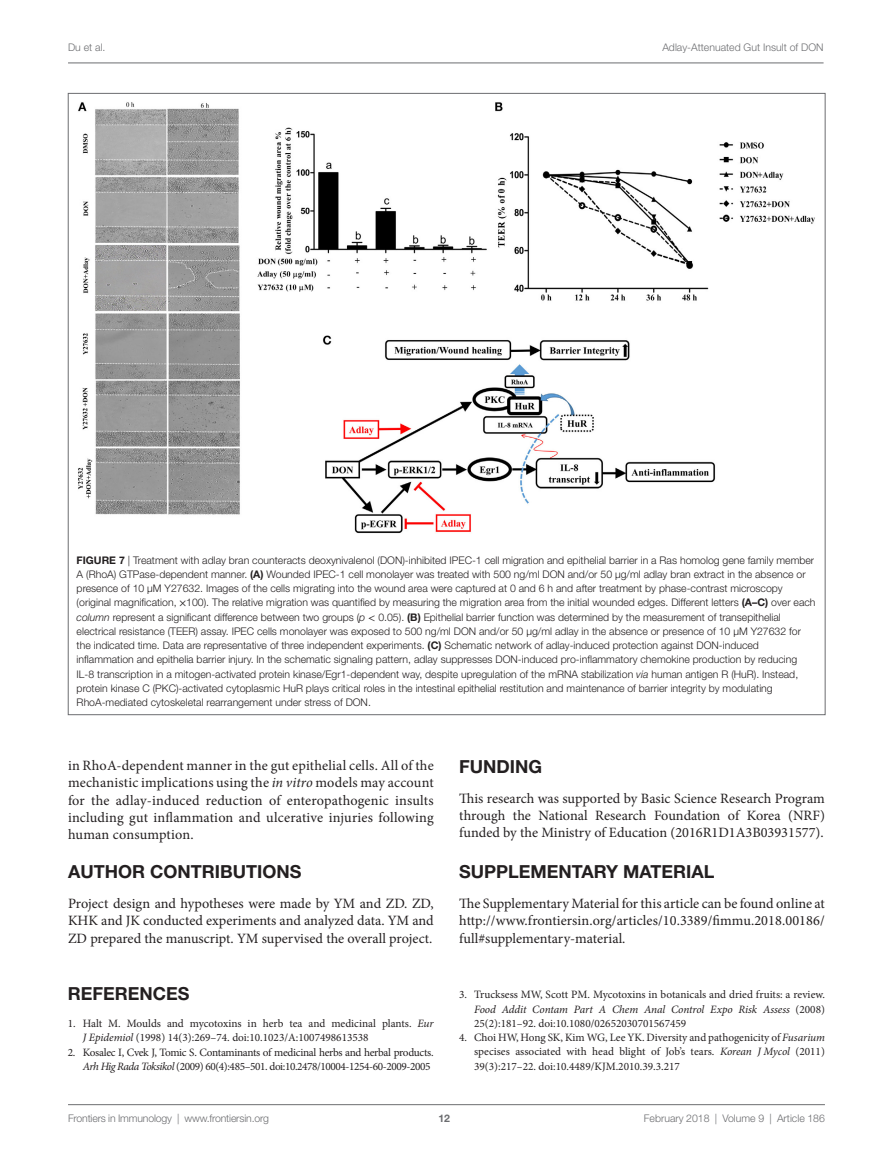
<style>
.page{position:relative;width:893px;height:1170px;background:#fff}
.page>*{position:absolute;margin:0;border:0;box-sizing:border-box;transform-origin:0 0}
.t1{font:700 18px "Helvetica Neue LT Std";color:#231f20}
.t2{font:14.25px/17.2px "Minion Pro";letter-spacing:.005em;color:#231f20;text-align:justify}
.t3{font:11.25px/14.2px "Minion Pro";letter-spacing:-.005em;color:#231f20;text-align:justify}
.t4{font:11.25px/14.2px "Minion Pro";letter-spacing:-.035em;color:#231f20;text-align:right}
.t5{font:300 10.5px/14.2px "Helvetica Neue LT Std";color:#231f20}
.t6{font:300 10.5px "Helvetica Neue LT Std";color:#6c6d70}
.t7{font:700 10.5px "Helvetica Neue LT Std";color:#6c6d70}
.s1{font-weight:700}
.s2{font-family:"STIX General";font-weight:400}
.s3{font-style:italic}
</style>
<div class="page">
<img style="left:78px;top:102px;width:737px;height:431px">
<hr style="left:68px;top:63px;width:756px;height:1px;background:#6c6d70">
<hr style="left:68px;top:1104px;width:757px;height:1px;background:#6c6d70">
<p class="t6" style="left:68px;top:41px;width:39px">Du et al.</p>
<p class="t6" style="left:662px;top:41px;width:163px">Adlay-Attenuated Gut Insult of DON</p>
<p class="t5" style="left:77px;top:552px;width:740px"><span class="s1">FIGURE 7</span> | Treatment with adlay bran counteracts deoxynivalenol (DON)-inhibited IPEC-1 cell migration and epithelial barrier in a Ras homolog gene family member A (RhoA) GTPase-dependent manner. <span class="s1">(A)</span> Wounded IPEC-1 cell monolayer was treated with 500 ng/ml DON and/or 50 µg/ml adlay bran extract in the absence or presence of 10 µM Y27632. Images of the cells migrating into the wound area were captured at 0 and 6 h and after treatment by phase-contrast microscopy (original magnification, <span class="s2">×</span>100). The relative migration was quantified by measuring the migration area from the initial wounded edges. Different letters <span class="s1">(A–C)</span> over each <span class="s3">column</span> represent a significant difference between two groups (<span class="s3">p</span> <span class="s2">&lt;</span> 0.05). <span class="s1">(B)</span> Epithelial barrier function was determined by the measurement of transepithelial electrical resistance (TEER) assay. IPEC cells monolayer was exposed to 500 ng/ml DON and/or 50 µg/ml adlay in the absence or presence of 10 µM Y27632 for the indicated time. Data are representative of three independent experiments. <span class="s1">(C)</span> Schematic network of adlay-induced protection against DON-induced inflammation and epithelia barrier injury. In the schematic signaling pattern, adlay suppresses DON-induced pro-inflammatory chemokine production by reducing IL-8 transcription in a mitogen-activated protein kinase/Egr1-dependent way, despite upregulation of the mRNA stabilization <span class="s3">via</span> human antigen R (HuR). Instead, protein kinase C (PKC)-activated cytoplasmic HuR plays critical roles in the intestinal epithelial restitution and maintenance of barrier integrity by modulating RhoA-mediated cytoskeletal rearrangement under stress of DON.</p>
<p class="t2" style="left:68px;top:756px;width:367px">in RhoA-dependent manner in the gut epithelial cells. All of the mechanistic implications using the <span class="s3">in vitro</span> models may account for the adlay-induced reduction of enteropathogenic insults including gut inflammation and ulcerative injuries following human consumption.</p>
<h1 class="t1" style="left:68px;top:860px;width:221px">AUTHOR CONTRI BUTIONS</h1>
<h2 class="t2" style="left:68px;top:894px;width:367px">Project design and hypotheses were made by YM and ZD. ZD, KHK and JK conducted experiments and analyzed data. YM and ZD prepared the manuscript. YM supervised the overall project.</h2>
<h1 class="t1" style="left:68px;top:982px;width:49px">REFERENCES</h1>
<p class="t3" style="left:83px;top:1016px;width:352px;text-indent:-15px">1. Halt M. Moulds and mycotoxins in herb tea and medicinal plants. <span class="s3">Eur<br>J Epidemiol</span> (1998) 14(3):269–74. doi:10.1023/A:1007498613538</p>
<p class="t4" style="left:68px;top:1044px;width:367px">2. Kosalec I, Cvek J, Tomic S. Contaminants of medicinal herbs and herbal products.<br><span class="s3">Arh Hig Rada Toksikol</span> (2009) 60(4):485–501. doi:10.2478/10004-1254-60-2009-2005</p>
<h1 class="t1" style="left:459px;top:754px;width:62px">FUNDING</h1>
<h2 class="t2" style="left:459px;top:789px;width:367px">This research was supported by Basic Science Research Program through the National Research Foundation of Korea (NRF) funded by the Ministry of Education (2016R1D1A3B03931577).</h2>
<h1 class="t1" style="left:459px;top:860px;width:214px">SUPPLEMENTARY MATERIAL</h1>
<h2 class="t2" style="left:459px;top:894px;width:367px">The Supplementary Material for this article can be found online at http://www.frontiersin.org/articles/10.3389/fimmu.2018.00186/ full#supplementary-material.</h2>
<p class="t3" style="left:474px;top:987px;width:352px;text-indent:-15px">3. Trucksess MW, Scott PM. Mycotoxins in botanicals and dried fruits: a review.<br><span class="s3">Food Addit Contam Part A Chem Anal Control Expo Risk Assess</span> (2008)<br>25(2):181–92. doi:10.1080/02652030701567459</p>
<p class="t3" style="left:474px;top:1030px;width:352px;text-indent:-15px">4. Choi HW, Hong SK, Kim WG, Lee YK. Diversity and pathogenicity of <span class="s3">Fusarium </span>specises associated with head blight of Job’s tears. <span class="s3">Korean J Mycol</span> (2011)<br>39(3):217–22. doi:10.4489/KJM.2010.39.3.217</p>
<p class="t6" style="left:68px;top:1111px;width:203px">Frontiers in Immunology | www.frontiersin.org</p>
<p class="t6" style="left:644px;top:1111px;width:183px">February 2018 | Volume 9 | Article 186</p>
<p class="t7" style="left:439px;top:1111px;width:13px">12</p>
</div>
